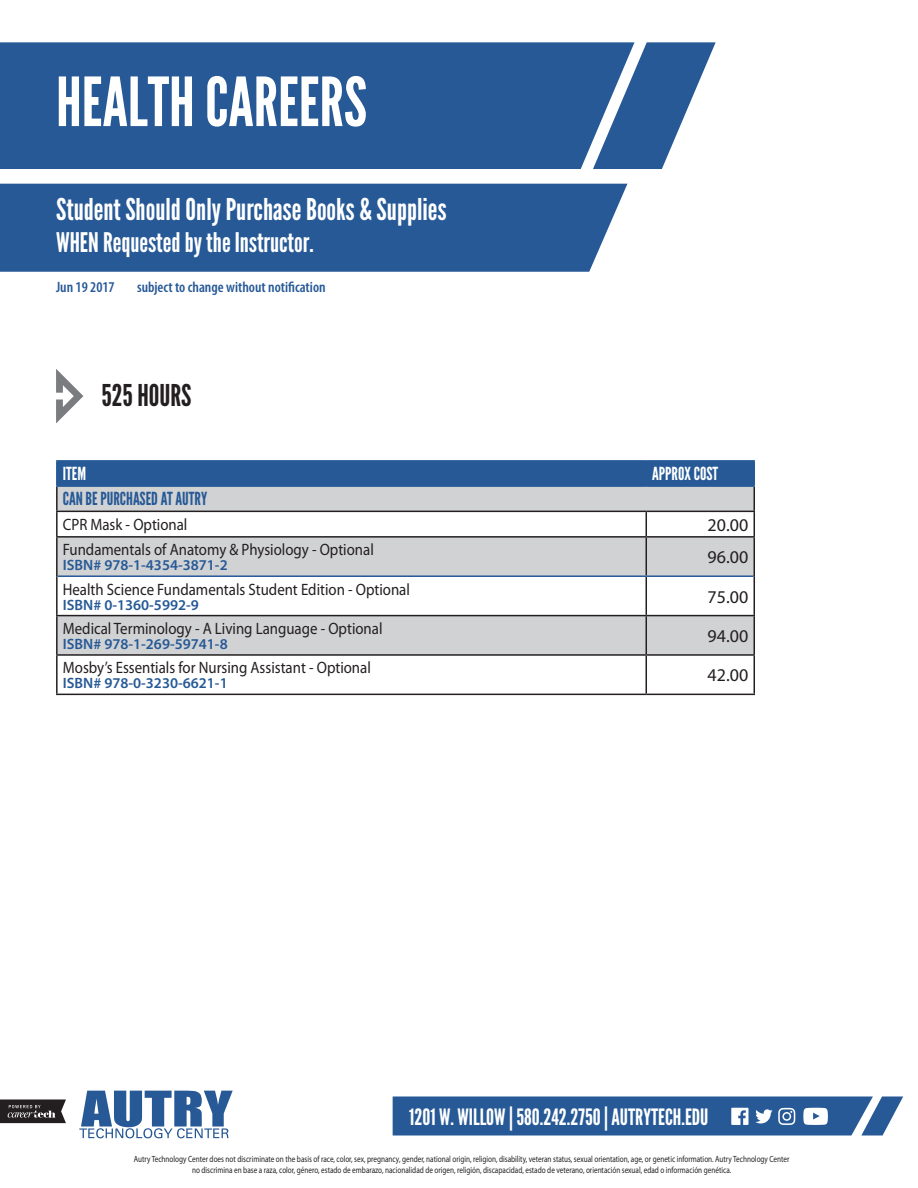
<style>
.page{position:relative;width:918px;height:1188px;background:#fff}
.page>*{position:absolute;margin:0;border:0;box-sizing:border-box;transform-origin:0 0}
.t1{font:67.5px "League Gothic";color:#fff}
.t2{font:30px "League Gothic";color:#fff}
.t3{font:30px "League Gothic";color:#231f20}
.t4{font:27px "League Gothic";color:#fff}
.t5{font:22.5px "League Gothic";color:#fff}
.t6{font:18px "Myriad Pro";color:#231f20}
.t7{font:18px "League Gothic";color:#265996}
.t8{font:18px "League Gothic";color:#fff}
.Book_Title{font:16.5px "Myriad Pro";color:#231f20;scale:.9 1}
.Book_Number{font:600 15px "Myriad Pro";color:#265996}
.t9{font:600 condensed 15px "Myriad Pro";color:#265996}
.t10{font:9px/10.8px "Myriad Pro";color:#231f20;text-align:center;scale:.8 1}
</style>
<div class="page">
<svg style="left:58px;top:538px;width:696px;height:116px;fill:#d1d2d4"></svg>
<hr style="left:56px;top:487px;width:2px;height:24px;background:#231f20">
<hr style="left:56px;top:511px;width:590px;height:1px;background:#231f20">
<hr style="left:56px;top:512px;width:2px;height:24px;background:#231f20">
<hr style="left:56px;top:536px;width:590px;height:2px;background:#231f20">
<hr style="left:56px;top:538px;width:2px;height:38px;background:#231f20">
<hr style="left:646px;top:536px;width:109px;height:2px;background:#231f20">
<hr style="left:646px;top:538px;width:1px;height:37px;background:#231f20">
<hr style="left:754px;top:538px;width:1px;height:38px;background:#231f20">
<hr style="left:56px;top:576px;width:2px;height:39px;background:#231f20">
<hr style="left:646px;top:577px;width:1px;height:38px;background:#231f20">
<hr style="left:754px;top:576px;width:1px;height:39px;background:#231f20">
<hr style="left:56px;top:615px;width:590px;height:1px;background:#231f20">
<hr style="left:56px;top:616px;width:2px;height:38px;background:#231f20">
<hr style="left:646px;top:615px;width:109px;height:1px;background:#231f20">
<hr style="left:646px;top:616px;width:1px;height:38px;background:#231f20">
<hr style="left:754px;top:616px;width:1px;height:38px;background:#231f20">
<hr style="left:56px;top:654px;width:590px;height:2px;background:#231f20">
<hr style="left:56px;top:656px;width:2px;height:38px;background:#231f20">
<hr style="left:646px;top:654px;width:109px;height:2px;background:#231f20">
<hr style="left:646px;top:656px;width:1px;height:38px;background:#231f20">
<hr style="left:754px;top:656px;width:1px;height:38px;background:#231f20">
<hr style="left:56px;top:694px;width:590px;height:1px;background:#231f20">
<hr style="left:646px;top:694px;width:109px;height:1px;background:#231f20">
<hr style="left:56px;top:460px;width:590px;height:2px;background:#265996">
<hr style="left:56px;top:462px;width:2px;height:23px;background:#265996">
<hr style="left:646px;top:460px;width:109px;height:2px;background:#265996">
<svg style="left:57px;top:461px;width:698px;height:75px"></svg>
<hr style="left:56px;top:485px;width:590px;height:2px;background:#265996">
<hr style="left:646px;top:485px;width:109px;height:2px;background:#265996">
<hr style="left:58px;top:575px;width:588px;height:2px;background:#265996">
<hr style="left:646px;top:575px;width:108px;height:2px;background:#265996">
<div style="left:0;top:42px;width:593px;height:127px;background:#265996"></div>
<div style="left:0;top:184px;width:628px;height:88px;background:#265996"></div>
<svg style="left:593px;top:42px;width:123px;height:127px"></svg>
<svg style="left:79px;top:1091px;width:154px;height:47px"></svg>
<svg style="left:393px;top:1097px;width:510px;height:39px;background:#3a689f"></svg>
<svg style="left:0;top:1099px;width:66px;height:24px;background:#434041"></svg>
<p class="t1" style="left:56px;top:62px;width:312px">HEALTH CAREERS</p>
<p class="t2" style="left:56px;top:191px;width:392px">Student Should Only Purchase Books &amp; Supplies</p>
<p class="t4" style="left:56px;top:226px;width:259px">WHEN Requested by the Instructor.</p>
<p class="t9" style="left:56px;top:278px;width:60px">Jun 19 2017</p>
<p class="t9" style="left:137px;top:278px;width:190px">subject to change without notification</p>
<p class="t3" style="left:102px;top:377px;width:92px">525 HOURS</p>
<p class="t8" style="left:63px;top:463px;width:25px">ITEM</p>
<p class="t8" style="left:652px;top:463px;width:67px">APPROX COST</p>
<p class="t7" style="left:63px;top:488px;width:146px">CAN BE PURCHASED AT AUTRY</p>
<p class="Book_Title" style="left:63px;top:515px;width:140px">CPR Mask - Optional</p>
<p class="t6" style="left:708px;top:515px;width:42px">20.00</p>
<p class="Book_Title" style="left:63px;top:541px;width:347px">Fundamentals of Anatomy &amp; Physiology - Optional</p>
<p class="Book_Number" style="left:63px;top:557px;width:166px">ISBN# 978-1-4354-3871-2</p>
<p class="t6" style="left:708px;top:547px;width:42px">96.00</p>
<p class="Book_Title" style="left:63px;top:580px;width:387px">Health Science Fundamentals Student Edition - Optional</p>
<p class="Book_Number" style="left:63px;top:596px;width:138px">ISBN# 0-1360-5992-9</p>
<p class="Book_Title" style="left:63px;top:619px;width:357px">Medical Terminology - A Living Language - Optional</p>
<p class="Book_Number" style="left:63px;top:636px;width:166px">ISBN# 978-1-269-59741-8</p>
<p class="Book_Title" style="left:63px;top:659px;width:344px">Mosby’s Essentials for Nursing Assistant - Optional</p>
<p class="Book_Number" style="left:63px;top:675px;width:166px">ISBN# 978-0-3230-6621-1</p>
<p class="t6" style="left:708px;top:587px;width:42px">75.00</p>
<p class="t6" style="left:708px;top:626px;width:42px">94.00</p>
<p class="t6" style="left:708px;top:666px;width:42px">42.00</p>
<p class="t5" style="left:409px;top:1104px;width:301px">1201 W. WILLOW | 580.242.2750 | AUTRYTECH.EDU</p>
<p class="t10" style="left:134px;top:1154px;width:821px">Autry Technology Center does not discriminate on the basis of race, color, sex, pregnancy, gender, national origin, religion, disability, veteran status, sexual orientation, age, or genetic information. Autry Technology Center no discrimina en base a raza, color, género, estado de embarazo, nacionalidad de origen, religión, discapacidad, estado de veterano, orientación sexual, edad o información genética.</p>
</div>
